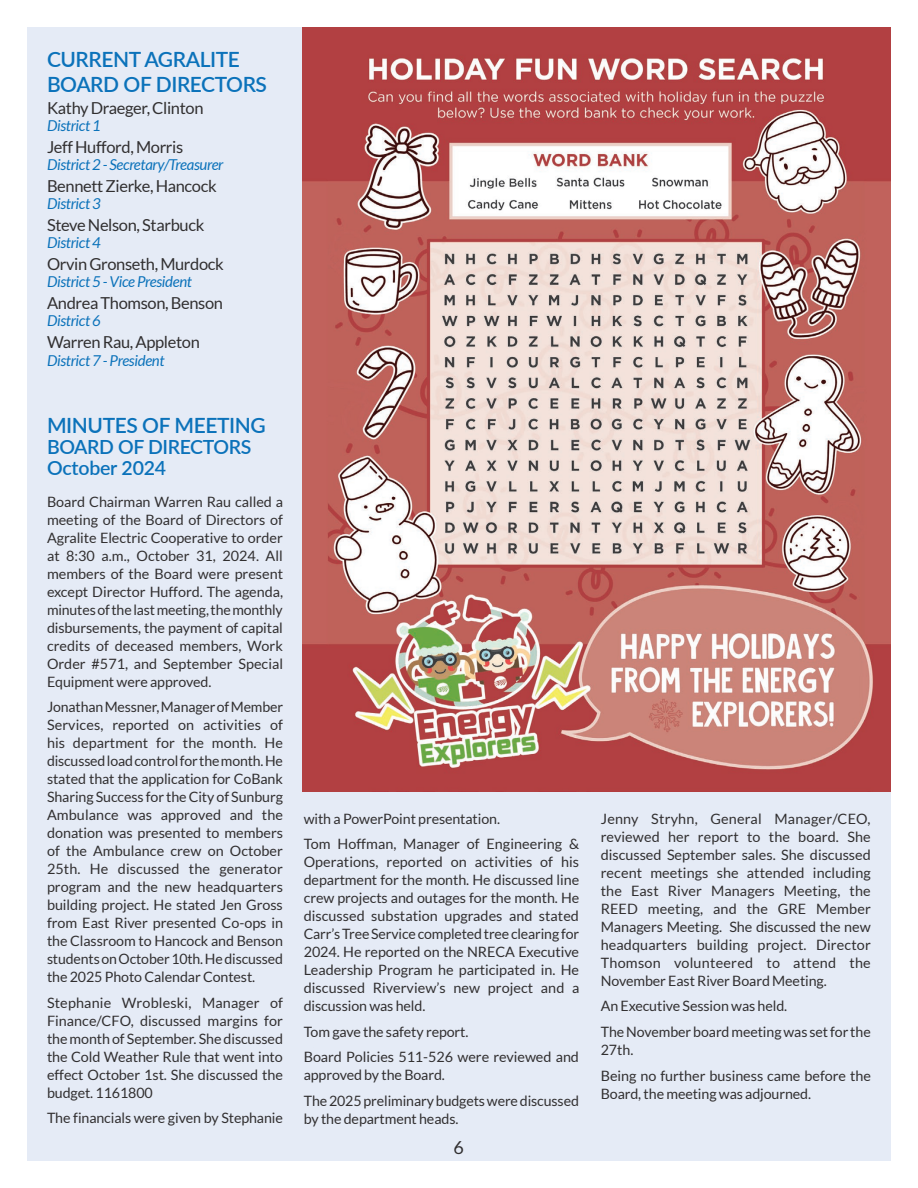
<style>
.page{position:relative;width:918px;height:1188px;background:#fff}
.page>*{position:absolute;margin:0;border:0;box-sizing:border-box;transform-origin:0 0}
.Titles{font:600 21px/25.2px "Lato";letter-spacing:-.02em;color:#0b72ba}
.Titles-2{font:600 19.5px "Lato";letter-spacing:-.02em;color:#0b72ba}
.t1{font:18px "Lato";color:#312f30}
.Board_of_Directors{font:16.5px "Lato";letter-spacing:-.02em;color:#312f30}
.Board_of_Directors-2{font:italic 15px "Lato";letter-spacing:-.02em;color:#0b72ba}
.Board_of_Directors-3{font:14.25px/18px "Lato";letter-spacing:-.005em;color:#312f30;text-align:justify}
</style>
<div class="page">
<img style="left:301px;top:27px;width:590px;height:765px">
<div style="left:27px;top:792px;width:864px;height:369px;background:#e5ebf6"></div>
<div style="left:27px;top:27px;width:274px;height:1115px;background:#e5ebf6"></div>
<p class="Titles" style="left:47px;top:46px;width:222px">CURRENT AGRALITE<br>BOARD OF DIRECTORS</p>
<p class="Board_of_Directors" style="left:47px;top:99px;width:158px">Kathy Draeger, Clinton</p>
<p class="Board_of_Directors-2" style="left:47px;top:117px;width:55px">District 1</p>
<p class="Board_of_Directors" style="left:47px;top:138px;width:138px">Jeff Hufford, Morris</p>
<p class="Board_of_Directors-2" style="left:47px;top:156px;width:178px">District 2 - Secretary/Treasurer</p>
<p class="Board_of_Directors" style="left:47px;top:177px;width:171px">Bennett Zierke, Hancock</p>
<p class="Board_of_Directors-2" style="left:47px;top:195px;width:55px">District 3</p>
<p class="Board_of_Directors" style="left:47px;top:216px;width:159px">Steve Nelson, Starbuck</p>
<p class="Board_of_Directors-2" style="left:47px;top:234px;width:55px">District 4</p>
<p class="Board_of_Directors" style="left:47px;top:255px;width:178px">Orvin Gronseth, Murdock</p>
<p class="Board_of_Directors-2" style="left:47px;top:273px;width:147px">District 5 - Vice President</p>
<p class="Board_of_Directors" style="left:47px;top:293px;width:178px">Andrea Thomson, Benson</p>
<p class="Board_of_Directors-2" style="left:47px;top:312px;width:55px">District 6</p>
<p class="Board_of_Directors" style="left:47px;top:332px;width:154px">Warren Rau, Appleton</p>
<p class="Board_of_Directors-2" style="left:47px;top:352px;width:119px">District 7 - President</p>
<p class="Titles" style="left:47px;top:412px;width:220px">MINUTES OF MEETING</p>
<p class="Titles-2" style="left:47px;top:433px;width:206px">BOARD OF DIRECTORS</p>
<p class="Titles-2" style="left:47px;top:454px;width:121px">October 2024</p>
<p class="Board_of_Directors-3" style="left:47px;top:492px;width:238px">Board Chairman Warren Rau called a meeting of the Board of Directors of Agralite Electric Cooperative to order at 8:30 a.m., October 31, 2024. All members of the Board were present except Director Hufford. The agenda, minutes of the last meeting, the monthly disbursements, the payment of capital credits of deceased members, Work Order #571, and September Special Equipment were approved.</p>
<p class="Board_of_Directors-3" style="left:47px;top:698px;width:238px">Jonathan Messner, Manager of Member Services, reported on activities of his department for the month. He discussed load control for the month. He stated that the application for CoBank Sharing Success for the City of Sunburg Ambulance was approved and the donation was presented to members of the Ambulance crew on October 25th. He discussed the generator program and the new headquarters building project. He stated Jen Gross from East River presented Co-ops in the Classroom to Hancock and Benson students on October 10th. He discussed the 2025 Photo Calendar Contest.</p>
<p class="Board_of_Directors-3" style="left:47px;top:994px;width:238px">Stephanie Wrobleski, Manager of Finance/CFO, discussed margins for the month of September. She discussed the Cold Weather Rule that went into effect October 1st. She discussed the budget. 1161800</p>
<p class="Board_of_Directors-3" style="left:47px;top:1109px;width:237px">The financials were given by Stephanie</p>
<p class="Board_of_Directors-3" style="left:304px;top:810px;width:198px">with a PowerPoint presentation.</p>
<p class="Board_of_Directors-3" style="left:304px;top:835px;width:277px">Tom Hoffman, Manager of Engineering &amp; Operations, reported on activities of his department for the month. He discussed line crew projects and outages for the month. He discussed substation upgrades and stated Carr’s Tree Service completed tree clearing for 2024. He reported on the NRECA Executive Leadership Program he participated in. He discussed Riverview’s new project and a discussion was held.</p>
<p class="Board_of_Directors-3" style="left:304px;top:1023px;width:166px">Tom gave the safety report.</p>
<p class="Board_of_Directors-3" style="left:304px;top:1048px;width:277px">Board Policies 511-526 were reviewed and approved by the Board.</p>
<p class="Board_of_Directors-3" style="left:304px;top:1092px;width:277px">The 2025 preliminary budgets were discussed by the department heads.</p>
<p class="t1" style="left:454px;top:1137px;width:12px">6</p>
<p class="Board_of_Directors-3" style="left:601px;top:810px;width:272px">Jenny Stryhn, General Manager/CEO, reviewed her report to the board. She discussed September sales. She discussed recent meetings she attended including the East River Managers Meeting, the REED meeting, and the GRE Member Managers Meeting. She discussed the new headquarters building project. Director Thomson volunteered to attend the November East River Board Meeting.</p>
<p class="Board_of_Directors-3" style="left:601px;top:997px;width:188px">An Executive Session was held.</p>
<p class="Board_of_Directors-3" style="left:601px;top:1023px;width:272px">The November board meeting was set for the<br>27th.</p>
<p class="Board_of_Directors-3" style="left:601px;top:1066px;width:272px">Being no further business came before the<br>Board, the meeting was adjourned.</p>
</div>
